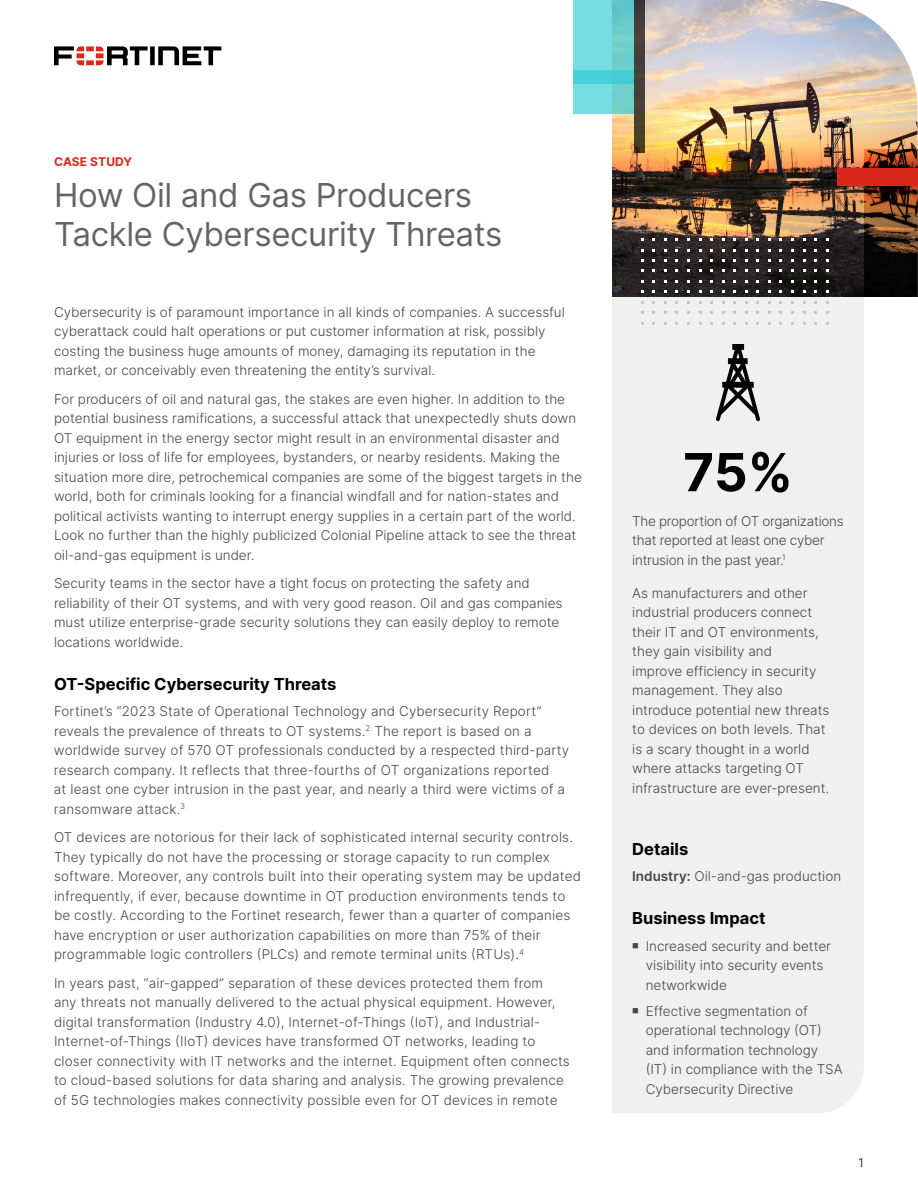
<style>
.page{position:relative;width:918px;height:1188px;background:#fff}
.page>*{position:absolute;margin:0;border:0;box-sizing:border-box;transform-origin:0 0}
.t1{font:700 52.5px "Inter";color:#000}
.t2{font:33px/39px "Inter";letter-spacing:-.01em;color:#646464}
.t3{font:700 16.5px "Inter";color:#000}
.t4{font:300 13.5px/19.5px "Inter";color:#464646}
.t5{font:300 13.5px/19.5px "Inter";letter-spacing:-.02em;color:#464646}
.t6{font:700 12px "Inter";letter-spacing:.01em;color:#da291c}
.t7{font:300 12px "Inter";color:#000}
.s1{font-weight:600}
</style>
<div class="page">
<div style="left:612px;top:297px;width:252px;height:816px;background:#f0f0f0"></div>
<img style="left:612px;top:0;width:306px;height:297px">
<svg style="left:716px;top:344px;width:44px;height:77px"></svg>
<svg style="left:54px;top:46px;width:167px;height:19px"></svg>
<svg style="left:573px;top:0;width:61px;height:70px;background:#71d7d9"></svg>
<svg style="left:573px;top:70px;width:61px;height:43px;background:#64d5d7"></svg>
<svg style="left:634px;top:0;width:10px;height:153px;background:#453e35"></svg>
<img style="left:864px;top:149px;width:54px;height:148px">
<div style="left:837px;top:168px;width:81px;height:18px;background:#da291c"></div>
<p class="t6" style="left:54px;top:153px;width:80px">CASE STUDY</p>
<h2 class="t2" style="left:54px;top:175px;width:450px">How Oil and Gas Producers<br>Tackle Cybersecurity Threats</h2>
<p class="t4" style="left:54px;top:302px;width:512px">Cybersecurity is of paramount importance in all kinds of companies. A successful cyberattack could halt operations or put customer information at risk, possibly costing the business huge amounts of money, damaging its reputation in the market, or conceivably even threatening the entity’s survival.</p>
<p class="t4" style="left:54px;top:389px;width:529px">For producers of oil and natural gas, the stakes are even higher. In addition to the potential business ramifications, a successful attack that unexpectedly shuts down OT equipment in the energy sector might result in an environmental disaster and injuries or loss of life for employees, bystanders, or nearby residents. Making the situation more dire, petrochemical companies are some of the biggest targets in the world, both for criminals looking for a financial windfall and for nation-states and political activists wanting to interrupt energy supplies in a certain part of the world.<br>Look no further than the highly publicized Colonial Pipeline attack to see the threat oil-and-gas equipment is under.</p>
<p class="t4" style="left:54px;top:573px;width:510px">Security teams in the sector have a tight focus on protecting the safety and reliability of their OT systems, and with very good reason. Oil and gas companies must utilize enterprise-grade security solutions they can easily deploy to remote locations worldwide.</p>
<p class="t3" style="left:54px;top:672px;width:284px">OT-Specific Cybersecurity Threats</p>
<p class="t4" style="left:54px;top:701px;width:517px">Fortinet’s “2023 State of Operational Technology and Cybersecurity Report” reveals the prevalence of threats to OT systems.<sup>2</sup> The report is based on a worldwide survey of 570 OT professionals conducted by a respected third-party research company. It reflects that three-fourths of OT organizations reported<br>at least one cyber intrusion in the past year, and nearly a third were victims of a ransomware attack.<sup>3</sup></p>
<p class="t4" style="left:54px;top:827px;width:529px">OT devices are notorious for their lack of sophisticated internal security controls.<br>They typically do not have the processing or storage capacity to run complex software. Moreover, any controls built into their operating system may be updated infrequently, if ever, because downtime in OT production environments tends to be costly. According to the Fortinet research, fewer than a quarter of companies have encryption or user authorization capabilities on more than 75% of their programmable logic controllers (PLCs) and remote terminal units (RTUs).<sup>4</sup></p>
<p class="t4" style="left:54px;top:973px;width:517px">In years past, “air-gapped” separation of these devices protected them from<br>any threats not manually delivered to the actual physical equipment. However, digital transformation (Industry 4.0), Internet-of-Things (IoT), and Industrial-Internet-of-Things (IIoT) devices have transformed OT networks, leading to closer connectivity with IT networks and the internet. Equipment often connects to cloud-based solutions for data sharing and analysis. The growing prevalence of 5G technologies makes connectivity possible even for OT devices in remote</p>
<h1 class="t1" style="left:683px;top:434px;width:111px">75%</h1>
<p class="t5" style="left:632px;top:511px;width:213px">The proportion of OT organizations that reported at least one cyber intrusion in the past year.<sup>1</sup></p>
<p class="t4" style="left:632px;top:583px;width:199px">As manufacturers and other industrial producers connect their IT and OT environments, they gain visibility and<br>improve efficiency in security management. They also introduce potential new threats to devices on both levels. That is a scary thought in a world where attacks targeting OT infrastructure are ever-present.</p>
<p class="t3" style="left:632px;top:837px;width:58px">Details</p>
<p class="t4" style="left:632px;top:866px;width:210px"><span class="s1">Industry:</span> Oil-and-gas production</p>
<p class="t3" style="left:632px;top:906px;width:135px">Business Impact</p>
<p class="t4" style="left:646px;top:936px;width:187px;text-indent:-14px">■ Increased security and better visibility into security events networkwide</p>
<p class="t4" style="left:646px;top:1001px;width:198px;text-indent:-14px">■ Effective segmentation of operational technology (OT) and information technology (IT) in compliance with the TSA<br>Cybersecurity Directive</p>
<p class="t7" style="left:859px;top:1154px;width:7px">1</p>
</div>
